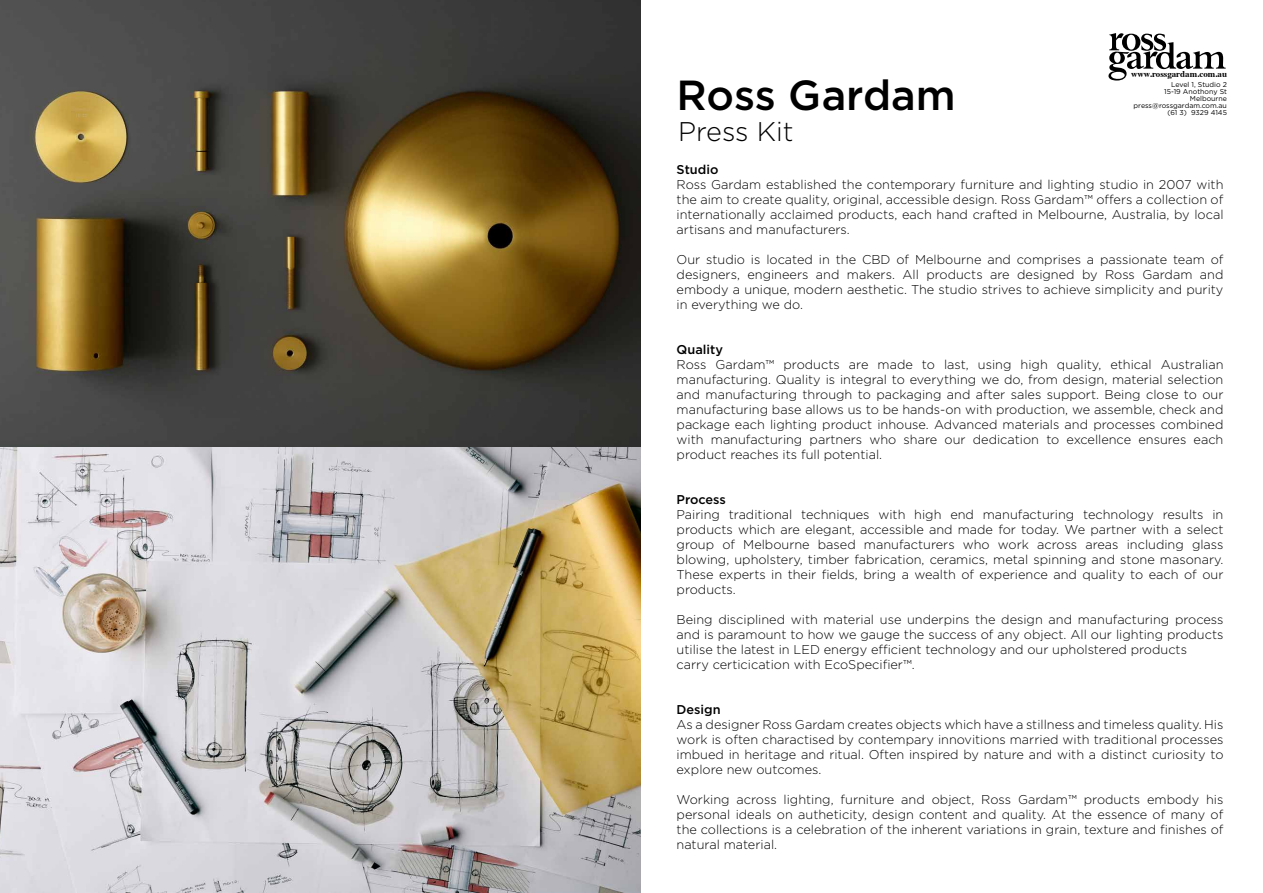
<style>
.page{position:relative;width:1263px;height:893px;background:#fff}
.page>*{position:absolute;margin:0;border:0;box-sizing:border-box;transform-origin:0 0}
.t1{font:500 42px "Gotham HTF";color:#000}
.t2{font:300 27px "Gotham HTF";color:#000}
.t3{font:300 12.75px/15px "Gotham HTF";color:#000;text-align:justify}
.t4{font:500 12.75px "Gotham HTF";color:#000}
.t5{font:700 9px "Times";color:#000}
.t6{font:7.05px/7.1px "Gotham HTF";color:#000;text-align:right}
</style>
<div class="page">
<svg style="left:1108px;top:33px;width:118px;height:48px"></svg>
<img style="left:0;top:0;width:640px;height:893px">
<p class="t5" style="left:1131px;top:66px;width:97px">www.rossgardam.com.au</p>
<h1 class="t1" style="left:676px;top:71px;width:281px">Ross Gardam</h1>
<h2 class="t2" style="left:678px;top:117px;width:117px">Press Kit</h2>
<p class="t4" style="left:676px;top:162px;width:43px">Studio</p>
<p class="t3" style="left:676px;top:177px;width:548px">Ross Gardam established the contemporary furniture and lighting studio in 2007 with the aim to create quality, original, accessible design. Ross Gardam™ offers a collection of internationally acclaimed products, each hand crafted in Melbourne, Australia, by local artisans and manufacturers.</p>
<p class="t3" style="left:676px;top:252px;width:548px">Our studio is located in the CBD of Melbourne and comprises a passionate team of designers, engineers and makers. All products are designed by Ross Gardam and embody a unique, modern aesthetic. The studio strives to achieve simplicity and purity in everything we do.</p>
<p class="t4" style="left:676px;top:342px;width:48px">Quality</p>
<p class="t3" style="left:676px;top:356px;width:548px">Ross Gardam™ products are made to last, using high quality, ethical Australian manufacturing. Quality is integral to everything we do, from design, material selection and manufacturing through to packaging and after sales support. Being close to our manufacturing base allows us to be hands-on with production, we assemble, check and package each lighting product inhouse. Advanced materials and processes combined with manufacturing partners who share our dedication to excellence ensures each product reaches its full potential.</p>
<p class="t4" style="left:676px;top:492px;width:51px">Process</p>
<p class="t3" style="left:676px;top:506px;width:548px">Pairing traditional techniques with high end manufacturing technology results in products which are elegant, accessible and made for today. We partner with a select group of Melbourne based manufacturers who work across areas including glass blowing, upholstery, timber fabrication, ceramics, metal spinning and stone masonary.<br>These experts in their fields, bring a wealth of experience and quality to each of our products.</p>
<p class="t3" style="left:676px;top:611px;width:548px;text-align:left">Being disciplined with material use underpins the design and manufacturing process and is paramount to how we gauge the success of any object. All our lighting products utilise the latest in LED energy efficient technology and our upholstered products<br>carry certicication with EcoSpecifier™.</p>
<p class="t4" style="left:676px;top:702px;width:46px">Design</p>
<p class="t3" style="left:676px;top:716px;width:548px">As a designer Ross Gardam creates objects which have a stillness and timeless quality. His work is often charactised by contempary innovitions married with traditional processes imbued in heritage and ritual. Often inspired by nature and with a distinct curiosity to explore new outcomes.</p>
<p class="t3" style="left:676px;top:791px;width:548px">Working across lighting, furniture and object, Ross Gardam™ products embody his personal ideals on autheticity, design content and quality. At the essence of many of the collections is a celebration of the inherent variations in grain, texture and finishes of natural material.</p>
<p class="t6" style="left:1133px;top:81px;width:95px">Level 1, Studio 2<br>15-19 Anothony St<br>Melbourne press@rossgardam.com.au (61 3) 9329 4145</p>
</div>
